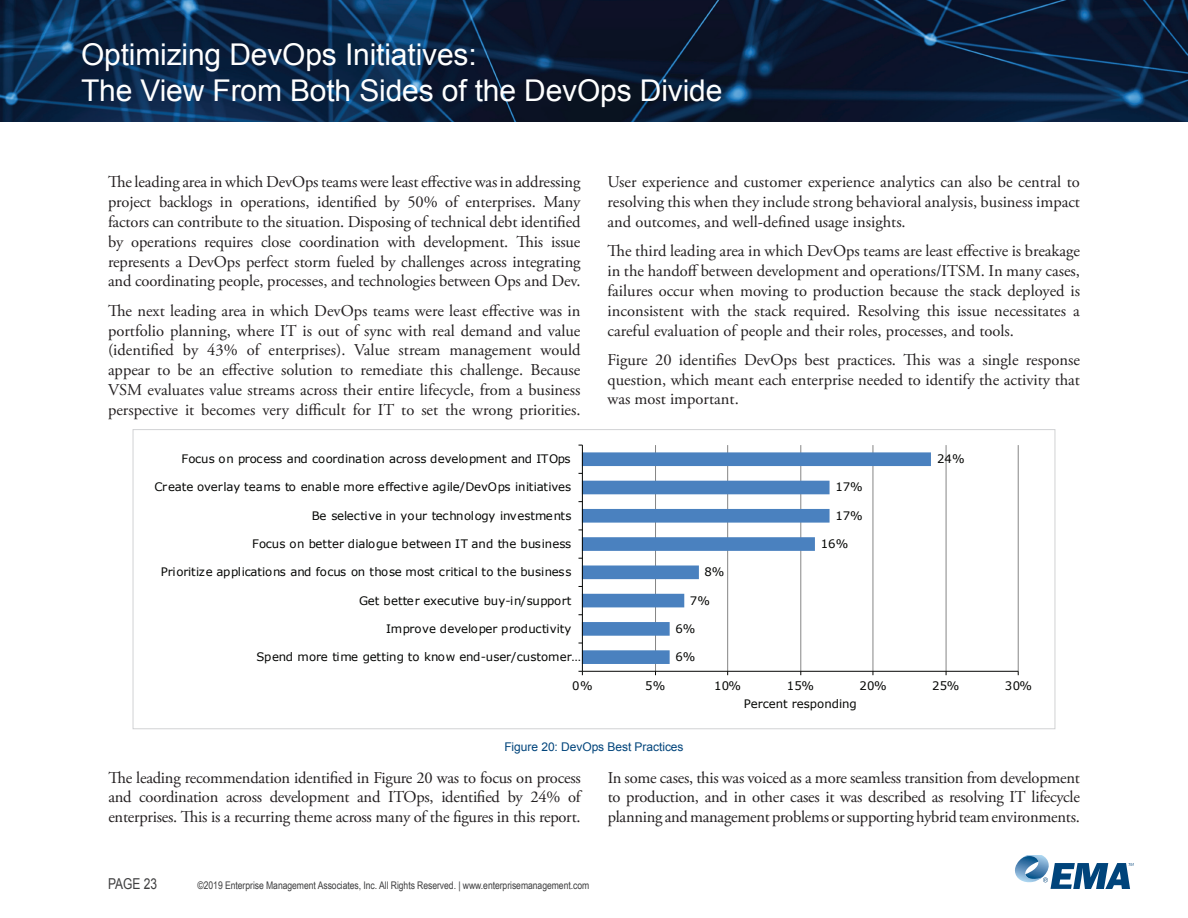
<style>
.page{position:relative;width:1188px;height:918px;background:#fff}
.page>*{position:absolute;margin:0;border:0;box-sizing:border-box;transform-origin:0 0}
.t1{font:30px/36px "Arial";letter-spacing:-.005em;color:#fff}
.t2{font:16.5px/19.8px "Adobe Garamond Pro";color:#231f20;text-align:justify}
.t3{font:15px "Arial";color:#3e3e3f;scale:.8 1}
.t4{font:12px "Arial";letter-spacing:-.005em;color:#00447b}
.t5{font:11.7px "Verdana";letter-spacing:-.01em;color:#040503}
.t6{font:10.5px "Arial Narrow";letter-spacing:-.005em;color:#3e3e3f}
</style>
<div class="page">
<img style="left:0;top:0;width:1188px;height:122px">
<svg style="left:1015px;top:855px;width:119px;height:34px"></svg>
<hr style="left:655px;top:445px;width:1px;height:226px;background:#868686">
<hr style="left:727px;top:445px;width:1px;height:226px;background:#868686">
<hr style="left:800px;top:445px;width:1px;height:226px;background:#868686">
<hr style="left:872px;top:445px;width:1px;height:226px;background:#868686">
<hr style="left:946px;top:445px;width:1px;height:226px;background:#868686">
<hr style="left:1018px;top:445px;width:1px;height:226px;background:#868686">
<svg style="left:583px;top:452px;width:348px;height:212px"></svg>
<hr style="left:582px;top:671px;width:436px;height:1px;background:#040503">
<hr style="left:582px;top:445px;width:1px;height:226px;background:#040503">
<h1 class="t1" style="left:81px;top:37px;width:643px">Optimizing DevOps Initiatives:<br>The View From Both Sides of the DevOps Divide</h1>
<p class="t2" style="left:108px;top:173px;width:474px">The leading area in which DevOps teams were least effective was in addressing project backlogs in operations, identified by 50% of enterprises. Many factors can contribute to the situation. Disposing of technical debt identified by operations requires close coordination with development. This issue represents a DevOps perfect storm fueled by challenges across integrating and coordinating people, processes, and technologies between Ops and Dev.</p>
<p class="t2" style="left:108px;top:301px;width:474px">The next leading area in which DevOps teams were least effective was in portfolio planning, where IT is out of sync with real demand and value (identified by 43% of enterprises). Value stream management would appear to be an effective solution to remediate this challenge. Because VSM evaluates value streams across their entire lifecycle, from a business perspective it becomes very difficult for IT to set the wrong priorities.</p>
<p class="t5" style="left:182px;top:451px;width:391px">Focus on process and coordination across development and ITOps</p>
<p class="t5" style="left:154px;top:479px;width:418px">Create overlay teams to enable more effective agile/DevOps initiatives</p>
<p class="t5" style="left:312px;top:507px;width:261px">Be selective in your technology investments</p>
<p class="t5" style="left:252px;top:536px;width:321px">Focus on better dialogue between IT and the business</p>
<p class="t5" style="left:161px;top:564px;width:412px">Prioritize applications and focus on those most critical to the business</p>
<p class="t5" style="left:359px;top:592px;width:214px">Get better executive buy-in/support</p>
<p class="t5" style="left:386px;top:621px;width:187px">Improve developer productivity</p>
<p class="t5" style="left:257px;top:649px;width:326px">Spend more time getting to know end-user/customer…</p>
<p class="t2" style="left:608px;top:173px;width:474px">User experience and customer experience analytics can also be central to resolving this when they include strong behavioral analysis, business impact and outcomes, and well-defined usage insights.</p>
<p class="t2" style="left:608px;top:242px;width:474px">The third leading area in which DevOps teams are least effective is breakage in the handoff between development and operations/ITSM. In many cases, failures occur when moving to production because the stack deployed is inconsistent with the stack required. Resolving this issue necessitates a careful evaluation of people and their roles, processes, and tools.</p>
<p class="t2" style="left:608px;top:350px;width:474px">Figure 20 identifies DevOps best practices. This was a single response question, which meant each enterprise needed to identify the activity that was most important.</p>
<p class="t5" style="left:705px;top:564px;width:22px">8%</p>
<p class="t5" style="left:690px;top:592px;width:22px">7%</p>
<p class="t5" style="left:675px;top:621px;width:22px">6%</p>
<p class="t5" style="left:675px;top:649px;width:22px">6%</p>
<p class="t5" style="left:835px;top:479px;width:29px">17%</p>
<p class="t5" style="left:835px;top:507px;width:29px">17%</p>
<p class="t5" style="left:821px;top:536px;width:29px">16%</p>
<p class="t5" style="left:937px;top:451px;width:29px">24%</p>
<p class="t5" style="left:572px;top:678px;width:22px">0%</p>
<p class="t5" style="left:645px;top:678px;width:22px">5%</p>
<p class="t5" style="left:714px;top:678px;width:29px">10%</p>
<p class="t5" style="left:787px;top:678px;width:29px">15%</p>
<p class="t5" style="left:859px;top:678px;width:29px">20%</p>
<p class="t5" style="left:932px;top:678px;width:29px">25%</p>
<p class="t5" style="left:1005px;top:678px;width:29px">30%</p>
<p class="t5" style="left:744px;top:696px;width:114px">Percent responding</p>
<p class="t4" style="left:504px;top:739px;width:181px">Figure 20: DevOps Best Practices</p>
<p class="t2" style="left:108px;top:768px;width:474px">The leading recommendation identified in Figure 20 was to focus on process and coordination across development and ITOps, identified by 24% of enterprises. This is a recurring theme across many of the figures in this report.</p>
<p class="t2" style="left:608px;top:768px;width:474px">In some cases, this was voiced as a more seamless transition from development to production, and in other cases it was described as resolving IT lifecycle planning and management problems or supporting hybrid team environments.</p>
<p class="t3" style="left:108px;top:874px;width:63px">PAGE 23</p>
<p class="t6" style="left:198px;top:877px;width:393px">©2019 Enterprise Management Associates, Inc. All Rights Reserved. | www.enterprisemanagement.com</p>
</div>
